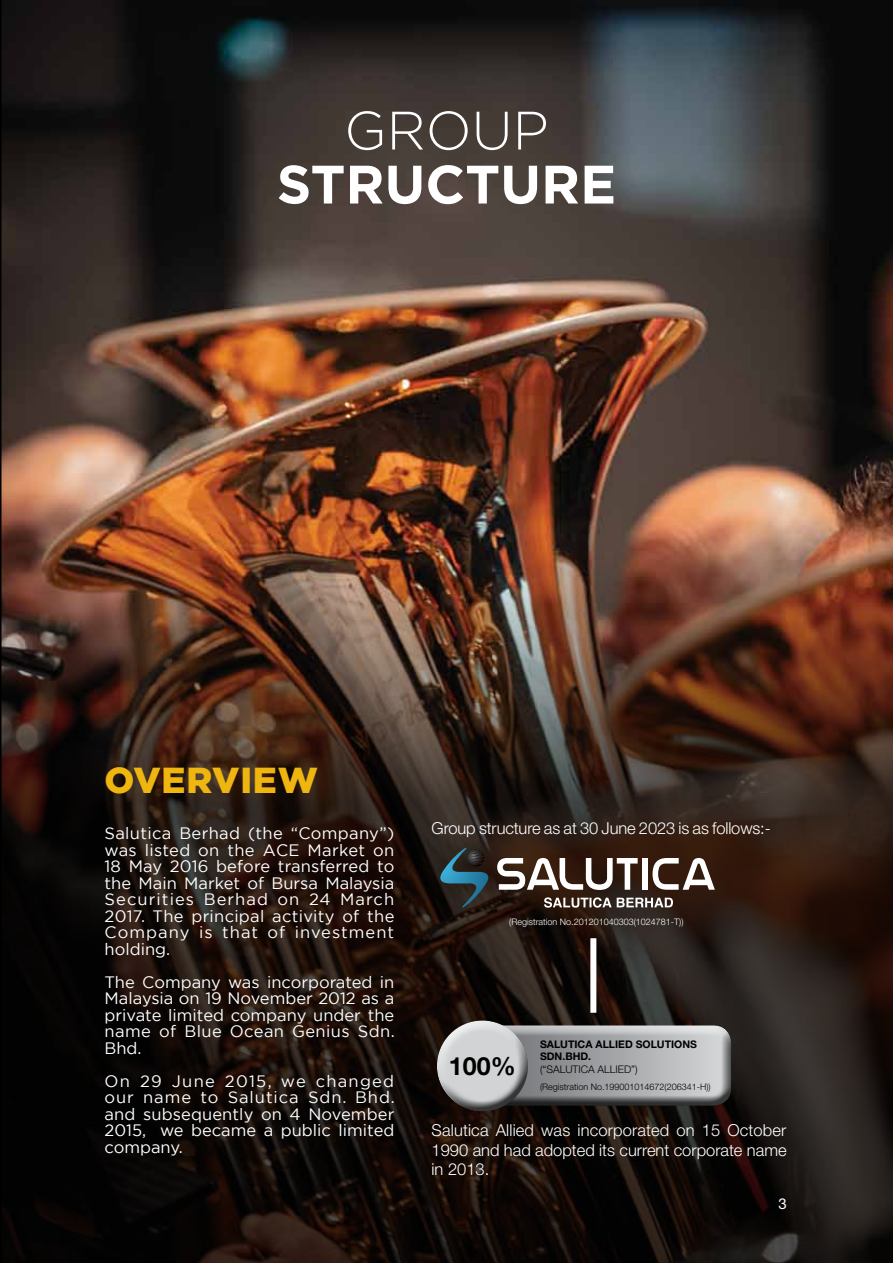
<style>
.page{position:relative;width:893px;height:1263px;background:#fff}
.page>*{position:absolute;margin:0;border:0;box-sizing:border-box;transform-origin:0 0}
.t1{font:700 54px "Gotham";color:#fff}
.t2{font:300 54px "Gotham";color:#fff}
.t3{font:900 36px "Gotham";letter-spacing:.02em;color:#efb60f}
.t4{font:700 25.05px "Helvetica Neue LT Std";color:#000}
.t5{font:16.5px/16.5px "Gotham";letter-spacing:.005em;color:#fff;text-align:justify}
.t6{font:300 16.5px/19.8px "Helvetica Neue LT Std";color:#fff;text-align:justify}
.t7{font:15px "Helvetica Neue LT Std";color:#fff}
.t8{font:700 10.5px "Helvetica Neue LT Std";color:#000}
.t9{font:300 10.5px "Helvetica Neue LT Std";color:#000}
.t10{font:300 9px "Helvetica Neue LT Std";color:#fff}
.t11{font:300 9px "Helvetica Neue LT Std";color:#000}
</style>
<div class="page">
<img style="left:0;top:0;width:893px;height:534px">
<img style="left:0;top:534px;width:893px;height:729px">
<div style="left:642px;top:858px;width:6px;height:32px;background:#fff"></div>
<svg style="left:652px;top:858px;width:63px;height:32px"></svg>
<svg style="left:497px;top:858px;width:141px;height:32px"></svg>
<svg style="left:438px;top:848px;width:53px;height:59px;background:#2a3b41"></svg>
<svg style="left:544px;top:897px;width:129px;height:11px"></svg>
<div style="left:590px;top:938px;width:6px;height:75px;border:3px solid #fff"></div>
<div style="left:471px;top:1022px;width:261px;height:73px;background:#fff;opacity:.75"></div>
<div style="left:471px;top:1028px;width:261px;height:78px;background:#000;opacity:.75"></div>
<div style="left:435px;top:1018px;width:93px;height:70px;background:#fff;opacity:.75"></div>
<div style="left:435px;top:1034px;width:93px;height:79px;background:#000;opacity:.75"></div>
<h1 class="t2" style="left:344px;top:96px;width:198px">GROUP</h1>
<h1 class="t1" style="left:277px;top:149px;width:341px">STRUCTURE</h1>
<h2 class="t3" style="left:105px;top:755px;width:215px">OVERVIEW</h2>
<p class="t5" style="left:105px;top:825px;width:291px">Salutica Berhad (the “Company”) was listed on the ACE Market on 18 May 2016 before transferred to the Main Market of Bursa Malaysia Securities Berhad on 24 March 2017. The principal activity of the Company is that of investment holding.</p>
<p class="t5" style="left:105px;top:973px;width:292px">The Company was incorporated in Malaysia on 19 November 2012 as a private limited company under the name of Blue Ocean Genius Sdn.<br>Bhd.</p>
<p class="t5" style="left:105px;top:1072px;width:292px">On 29 June 2015, we changed our name to Salutica Sdn. Bhd. and subsequently on 4 November 2015, we became a public limited company.</p>
<p class="t6" style="left:432px;top:817px;width:341px">Group structure as at 30 June 2023 is as follows:-</p>
<p class="t10" style="left:509px;top:916px;width:176px">(Registration No.201201040303(1024781-T))</p>
<h3 class="t4" style="left:449px;top:1050px;width:68px">100%</h3>
<p class="t8" style="left:540px;top:1037px;width:15px">SALUTICA</p>
<p class="t8" style="left:595px;top:1037px;width:14px">ALLIED</p>
<p class="t8" style="left:636px;top:1037px;width:15px">SOLUTIONS</p>
<p class="t8" style="left:540px;top:1050px;width:53px">SDN.BHD.</p>
<p class="t9" style="left:540px;top:1063px;width:20px">(“Salutica</p>
<p class="t9" style="left:598px;top:1063px;width:13px">Allied</p>
<p class="t9" style="left:631px;top:1063px;width:8px">”)</p>
<p class="t11" style="left:540px;top:1081px;width:172px">(Registration No.199001014672(206341-H))</p>
<p class="t6" style="left:432px;top:1120px;width:357px">Salutica Allied was incorporated on 15 October 1990 and had adopted its current corporate name in 2013.</p>
<p class="t7" style="left:778px;top:1194px;width:10px">3</p>
</div>
